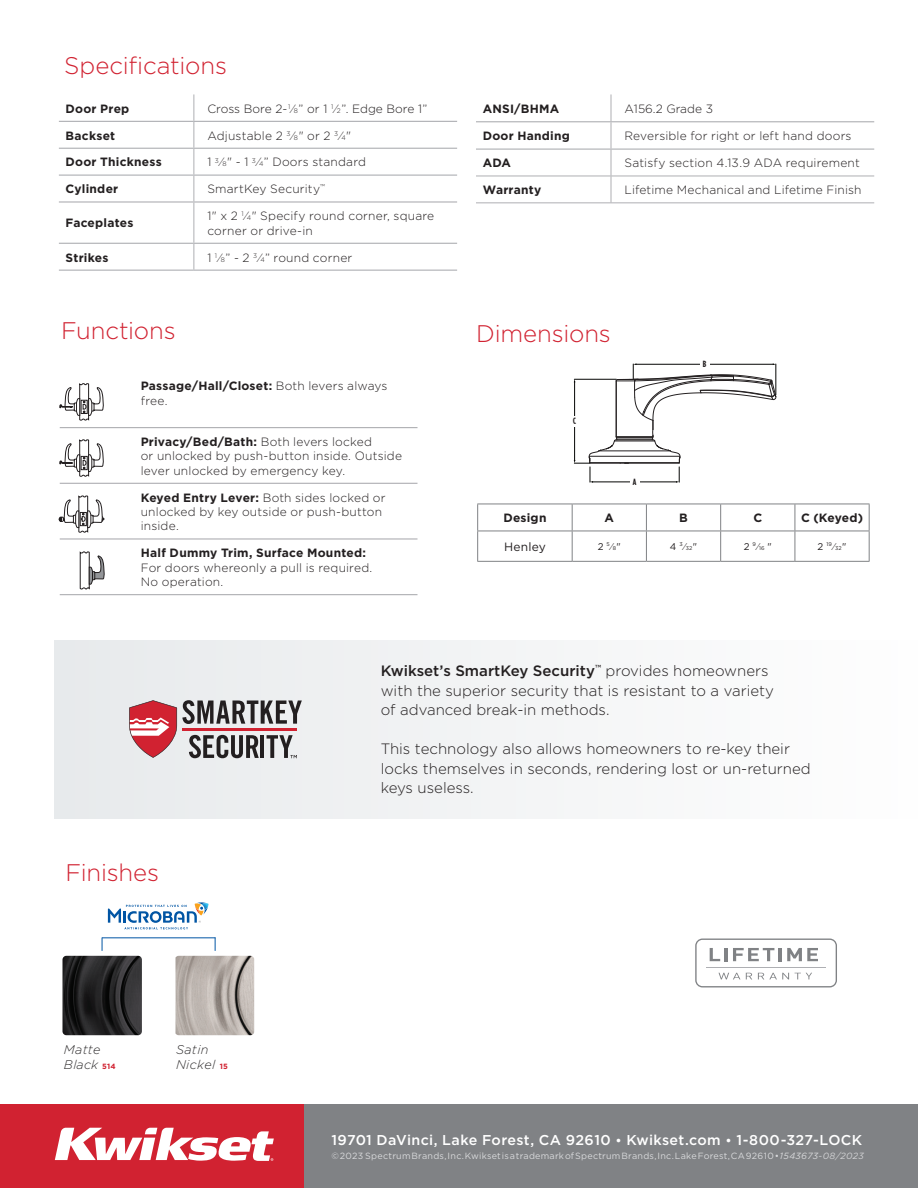
<style>
.page{position:relative;width:918px;height:1188px;background:#fff}
.page>*{position:absolute;margin:0;border:0;box-sizing:border-box;transform-origin:0 0}
.t1{font:300 24px "Gotham";letter-spacing:-.01em;color:#d12231}
.t2{font:300 15px/19.5px "Gotham";color:#231f20}
.t3{font:500 14.25px "Gotham";letter-spacing:.025em;color:#fff}
.t4{font:italic 300 12.6px/15.1px "Gotham";letter-spacing:.025em;color:#312f30}
.t5{font:300 12px/14.4px "Gotham";letter-spacing:.015em;color:#231f20}
.t6{font:700 12px "Gotham";letter-spacing:.02em;color:#231f20}
.t7{font:12px "Gotham";letter-spacing:.015em;color:#231f20}
.t8{font:9.75px "Gotham";color:#231f20}
.t9{font:9px "Gotham";letter-spacing:.03em;color:#d9dadc}
.t10{font:700 9px "Gotham Condensed";color:#231f20}
.t11{font:5.4px "Gotham";color:#231f20}
.s1{font-size:6.6px}
.s2{font-weight:700}
.s3{font-size:5.4px}
.s4{font-size:9.75px}
.s5{font-weight:700;font-style:normal;font-size:7.5px;color:#d12231}
.s6{font-weight:500}
.s7{font-size:12.75px}
.s8{font-style:italic}
.s9{font-style:italic;color:#d1d2d4}
</style>
<div class="page">
<div style="left:0;top:1104px;width:304px;height:84px;background:#d12231"></div>
<svg style="left:55px;top:1128px;width:219px;height:33px"></svg>
<div style="left:304px;top:1104px;width:614px;height:84px;background:#808285"></div>
<svg style="left:194px;top:94px;width:1px;height:107px"></svg>
<hr style="left:194px;top:203px;width:1px;height:40px;background:#aeafb3">
<svg style="left:194px;top:244px;width:1px;height:26px"></svg>
<hr style="left:59px;top:121px;width:135px;height:1px;background:#aeafb3">
<hr style="left:194px;top:121px;width:263px;height:1px;background:#aeafb3">
<hr style="left:59px;top:148px;width:135px;height:1px;background:#aeafb3">
<hr style="left:194px;top:148px;width:263px;height:1px;background:#aeafb3">
<hr style="left:59px;top:175px;width:135px;height:1px;background:#aeafb3">
<hr style="left:194px;top:175px;width:263px;height:1px;background:#aeafb3">
<hr style="left:59px;top:201px;width:135px;height:2px;background:#aeafb3">
<hr style="left:194px;top:201px;width:263px;height:2px;background:#aeafb3">
<hr style="left:59px;top:243px;width:135px;height:1px;background:#aeafb3">
<hr style="left:194px;top:243px;width:263px;height:1px;background:#aeafb3">
<hr style="left:59px;top:270px;width:135px;height:1px;background:#aeafb3">
<hr style="left:194px;top:270px;width:263px;height:1px;background:#aeafb3">
<hr style="left:476px;top:121px;width:135px;height:1px;background:#aeafb3">
<hr style="left:611px;top:121px;width:263px;height:1px;background:#aeafb3">
<hr style="left:476px;top:149px;width:135px;height:1px;background:#aeafb3">
<hr style="left:611px;top:149px;width:263px;height:1px;background:#aeafb3">
<hr style="left:476px;top:176px;width:135px;height:1px;background:#aeafb3">
<hr style="left:611px;top:176px;width:263px;height:1px;background:#aeafb3">
<svg style="left:611px;top:94px;width:1px;height:108px"></svg>
<hr style="left:476px;top:202px;width:135px;height:1px;background:#aeafb3">
<hr style="left:611px;top:202px;width:263px;height:1px;background:#aeafb3">
<hr style="left:477px;top:531px;width:1px;height:30px;background:#808285">
<hr style="left:572px;top:531px;width:1px;height:30px;background:#808285">
<hr style="left:646px;top:531px;width:1px;height:30px;background:#808285">
<hr style="left:720px;top:531px;width:1px;height:30px;background:#808285">
<hr style="left:795px;top:531px;width:1px;height:30px;background:#808285">
<hr style="left:869px;top:531px;width:1px;height:30px;background:#808285">
<hr style="left:477px;top:561px;width:95px;height:1px;background:#808285">
<hr style="left:572px;top:561px;width:74px;height:1px;background:#808285">
<hr style="left:646px;top:561px;width:75px;height:1px;background:#808285">
<hr style="left:721px;top:561px;width:74px;height:1px;background:#808285">
<hr style="left:795px;top:561px;width:75px;height:1px;background:#808285">
<hr style="left:477px;top:504px;width:95px;height:1px;background:#808285">
<svg style="left:477px;top:504px;width:1px;height:27px"></svg>
<hr style="left:572px;top:504px;width:74px;height:1px;background:#808285">
<svg style="left:572px;top:504px;width:1px;height:27px"></svg>
<hr style="left:646px;top:504px;width:75px;height:1px;background:#808285">
<svg style="left:646px;top:504px;width:1px;height:27px"></svg>
<hr style="left:721px;top:504px;width:74px;height:1px;background:#808285">
<svg style="left:720px;top:504px;width:1px;height:27px"></svg>
<hr style="left:795px;top:504px;width:75px;height:1px;background:#808285">
<svg style="left:795px;top:504px;width:1px;height:27px"></svg>
<svg style="left:869px;top:504px;width:1px;height:27px"></svg>
<hr style="left:477px;top:531px;width:95px;height:1px;background:#808285">
<hr style="left:572px;top:531px;width:74px;height:1px;background:#808285">
<hr style="left:646px;top:531px;width:75px;height:1px;background:#808285">
<hr style="left:721px;top:531px;width:74px;height:1px;background:#808285">
<hr style="left:795px;top:531px;width:75px;height:1px;background:#808285">
<hr style="left:60px;top:427px;width:358px;height:1px;background:#aeafb3">
<hr style="left:60px;top:483px;width:358px;height:1px;background:#aeafb3">
<hr style="left:60px;top:538px;width:358px;height:2px;background:#aeafb3">
<hr style="left:60px;top:594px;width:358px;height:1px;background:#aeafb3">
<svg style="left:60px;top:383px;width:44px;height:38px"></svg>
<svg style="left:60px;top:439px;width:44px;height:38px"></svg>
<svg style="left:59px;top:495px;width:46px;height:38px"></svg>
<svg style="left:80px;top:551px;width:25px;height:39px"></svg>
<svg style="left:695px;top:939px;width:142px;height:48px"></svg>
<img style="left:176px;top:956px;width:78px;height:79px">
<img style="left:62px;top:956px;width:80px;height:79px">
<svg style="left:108px;top:902px;width:101px;height:27px"></svg>
<svg style="left:102px;top:938px;width:1px;height:13px"></svg>
<svg style="left:215px;top:937px;width:1px;height:14px"></svg>
<hr style="left:102px;top:937px;width:113px;height:1px;background:#0055a4">
<div style="left:54px;top:640px;width:864px;height:179px;background:#f3f4f5"></div>
<svg style="left:129px;top:700px;width:173px;height:58px"></svg>
<hr style="left:776px;top:364px;width:1px;height:31px;background:#040503">
<svg style="left:573px;top:363px;width:203px;height:120px"></svg>
<p class="t1" style="left:64px;top:50px;width:164px">Specifications</p>
<p class="t6" style="left:66px;top:101px;width:65px">Door Prep</p>
<p class="t5" style="left:207px;top:101px;width:222px">Cross Bore 2-<sup>1</sup> ⁄<span class="s1">8</span>” or 1 <sup>1</sup> ⁄<span class="s1">2</span>”. Edge Bore 1”</p>
<p class="t6" style="left:66px;top:127px;width:51px">Backset</p>
<p class="t5" style="left:207px;top:128px;width:145px">Adjustable 2 <sup>3</sup> ⁄<span class="s1">8</span>" or 2 <sup>3</sup> ⁄<span class="s1">4</span>"</p>
<p class="t6" style="left:66px;top:154px;width:98px">Door Thickness</p>
<p class="t5" style="left:207px;top:155px;width:160px">1 <sup>3</sup> ⁄<span class="s1">8</span>" - 1 <sup>3</sup> ⁄<span class="s1">4</span>” Doors standard</p>
<p class="t6" style="left:66px;top:181px;width:54px">Cylinder</p>
<p class="t5" style="left:207px;top:182px;width:119px">SmartKey Security<sup>™</sup></p>
<p class="t6" style="left:66px;top:215px;width:69px">Faceplates</p>
<p class="t5" style="left:207px;top:208px;width:228px">1" x 2 <sup>1</sup> ⁄<span class="s1">4</span>" Specify round corner, square corner or drive-in</p>
<p class="t6" style="left:66px;top:249px;width:44px">Strikes</p>
<p class="t5" style="left:207px;top:250px;width:147px">1 <sup>1</sup> ⁄<span class="s1">8</span>” - 2 <sup>3</sup> ⁄<span class="s1">4</span>” round corner</p>
<p class="t1" style="left:61px;top:315px;width:116px">Functions</p>
<p class="t5" style="left:141px;top:378px;width:248px"><span class="s2">Passage/Hall/Closet:</span> Both levers always free.</p>
<p class="t5" style="left:141px;top:434px;width:263px"><span class="s2">Privacy/Bed/Bath:</span> Both levers locked<br>or unlocked by push-button inside. Outside lever unlocked by emergency key.</p>
<p class="t5" style="left:141px;top:490px;width:246px"><span class="s2">Keyed Entry Lever:</span> Both sides locked or unlocked by key outside or push-button inside.</p>
<p class="t5" style="left:141px;top:545px;width:233px"><span class="s2">Half Dummy Trim, Surface Mounted:<br></span>For doors whereonly a pull is required.<br>No operation.</p>
<p class="t6" style="left:483px;top:101px;width:78px">ANSI/BHMA</p>
<p class="t5" style="left:625px;top:101px;width:90px">A156.2 Grade 3</p>
<p class="t6" style="left:483px;top:128px;width:89px">Door Handing</p>
<p class="t5" style="left:625px;top:128px;width:229px">Reversible for right or left hand doors</p>
<p class="t6" style="left:483px;top:155px;width:30px">ADA</p>
<p class="t5" style="left:625px;top:156px;width:237px">Satisfy section 4.13.9 ADA requirement</p>
<p class="t6" style="left:483px;top:182px;width:60px">Warranty</p>
<p class="t5" style="left:625px;top:182px;width:239px">Lifetime Mechanical and Lifetime Finish</p>
<p class="t1" style="left:476px;top:318px;width:136px">Dimensions</p>
<p class="t10" style="left:633px;top:476px;width:5px">A</p>
<p class="t10" style="left:703px;top:359px;width:5px">B</p>
<p class="t6" style="left:503px;top:510px;width:45px">Design</p>
<p class="t6" style="left:605px;top:510px;width:11px">A</p>
<p class="t6" style="left:679px;top:510px;width:10px">B</p>
<p class="t6" style="left:753px;top:510px;width:10px">C</p>
<p class="t6" style="left:801px;top:510px;width:64px">C (Keyed)</p>
<p class="t7" style="left:504px;top:539px;width:43px">Henley</p>
<p class="t8" style="left:598px;top:540px;width:25px">2 <sup>5</sup> ⁄<span class="s3">8</span>"</p>
<p class="t8" style="left:670px;top:540px;width:29px">4 <sup>3</sup> ⁄<span class="s3">32</span>"</p>
<p class="t8" style="left:744px;top:540px;width:30px">2 <sup>9</sup> ⁄<span class="s3">16</span> "</p>
<p class="t11" style="left:818px;top:543px;width:30px"><span class="s4">2</span> 19 <span class="s4">⁄</span>32<span class="s4">"</span></p>
<p class="t1" style="left:65px;top:857px;width:95px">Finishes</p>
<p class="t4" style="left:67px;top:1042px;width:62px">Venetian<br>Bronze <span class="s5">11P</span></p>
<p class="t4" style="left:176px;top:1042px;width:54px">Satin<br>Nickel <span class="s5">15</span></p>
<p class="t4" style="left:64px;top:1042px;width:53px;line-height:15.6px">Matte<br>Black <span class="s5">514</span></p>
<p class="t2" style="left:381px;top:661px;width:395px"><span class="s6">Kwikset’s SmartKey Security</span><sup>™</sup> provides homeowners with the superior security that is resistant to a variety of advanced break-in methods.</p>
<p class="t2" style="left:381px;top:739px;width:432px">This technology also allows homeowners to re-key their locks themselves in seconds, rendering lost or un-returned keys useless.</p>
<p class="t3" style="left:332px;top:1131px;width:532px">19701 DaVinci, Lake Forest, CA 92610 <span class="s7">•</span> Kwikset.com <span class="s7">•</span> 1-800-327-LOCK</p>
<p class="t9" style="left:332px;top:1151px;width:534px">© 2023 Spectrum Brands, Inc. Kwikset is a trademark of Spectrum Brands, Inc. Lake Forest, CA 92610 • <span class="s8">1543673</span><span class="s9">-08/2023</span></p>
</div>
